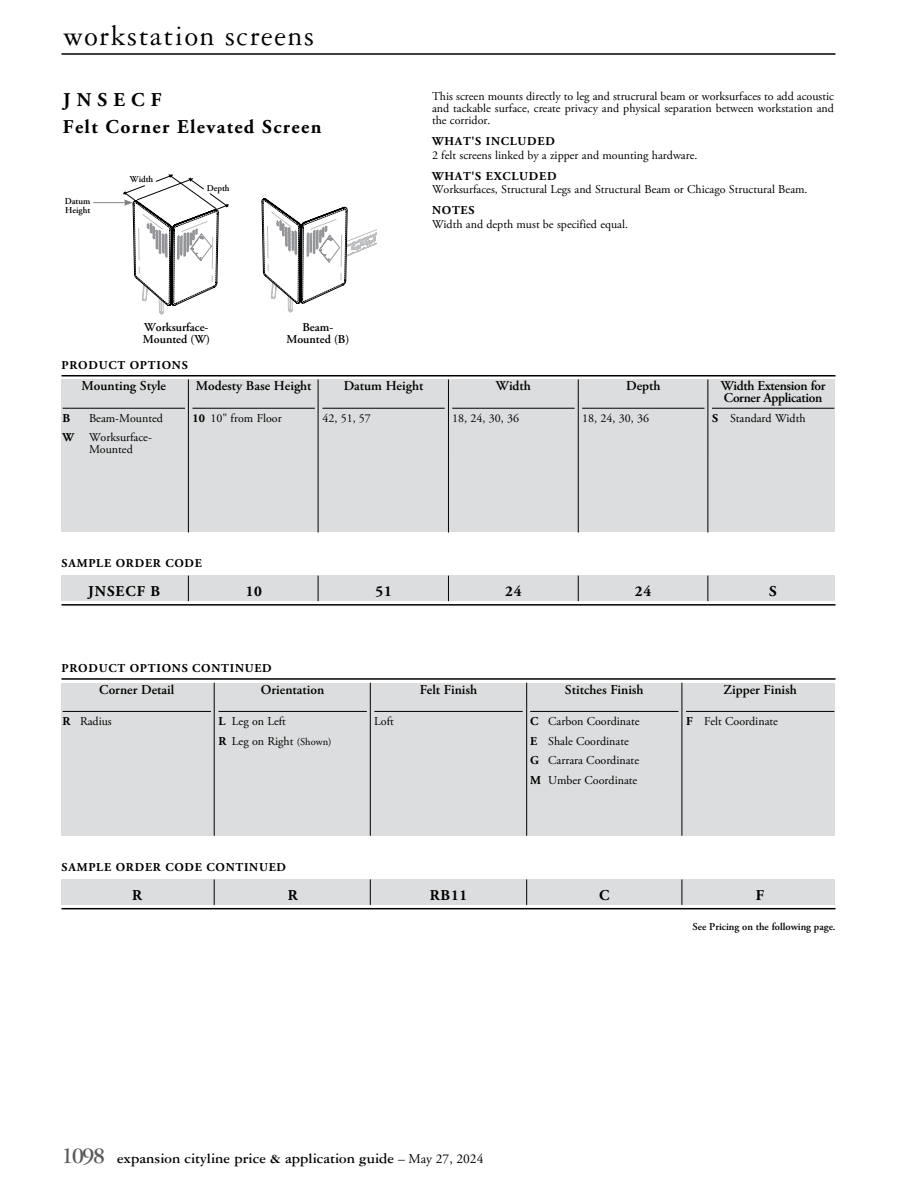
<style>
.page{position:relative;width:918px;height:1188px;background:#fff}
.page>*{position:absolute;margin:0;border:0;box-sizing:border-box;transform-origin:0 0}
.t1{font:30px "Garamond Three";letter-spacing:.05em;color:#000}
.t2{font:700 19.5px/27px "Adobe Garamond Pro";letter-spacing:.07em;color:#000}
.t3{font:700 15px "Garamond Three";color:#000}
.t4{font:700 15px "Adobe Garamond Pro";letter-spacing:.06em;color:#000}
.t5{font:600 13.5px "Adobe Garamond Pro";color:#000}
.t6{font:600 13.5px/12px "Adobe Garamond Pro";letter-spacing:-.025em;color:#000}
.t7{font:12px/19.5px "Adobe Garamond Pro";color:#000}
.t8{font:700 12px "Adobe Garamond Pro";letter-spacing:.065em;color:#000}
.t9{font:600 12px/12px "Adobe Garamond Pro";color:#000}
.t10{font:600 10.5px "Adobe Garamond Pro";color:#000}
.t11{font:600 9px/9px "Adobe Garamond Pro";color:#000}
.s1{font-weight:700}
.s2{font-size:10.5px}
.s3{font-size:24px;color:#58595b}
.s4{font-family:"Adobe Garamond Pro";font-weight:400;font-size:13.5px}
</style>
<div class="page">
<hr style="left:62px;top:53px;width:774px;height:2px;background:#000">
<svg style="left:261px;top:198px;width:116px;height:115px"></svg>
<hr style="left:93px;top:202px;width:33px;height:1px;background:#808285">
<svg style="left:123px;top:174px;width:106px;height:141px"></svg>
<div style="left:62px;top:380px;width:774px;height:152px;background:#dcddde"></div>
<hr style="left:63px;top:408px;width:122px;height:1px;background:#000">
<hr style="left:192px;top:408px;width:123px;height:1px;background:#000">
<hr style="left:322px;top:408px;width:123px;height:1px;background:#000">
<hr style="left:452px;top:408px;width:123px;height:1px;background:#000">
<hr style="left:582px;top:408px;width:122px;height:1px;background:#000">
<hr style="left:712px;top:408px;width:122px;height:1px;background:#000">
<hr style="left:62px;top:375px;width:774px;height:1px;background:#000">
<hr style="left:188px;top:379px;width:1px;height:154px;background:#000">
<hr style="left:578px;top:380px;width:1px;height:152px;background:#000">
<hr style="left:62px;top:604px;width:774px;height:2px;background:#000">
<div style="left:62px;top:576px;width:774px;height:25px;background:#dcddde"></div>
<svg style="left:188px;top:576px;width:1px;height:25px"></svg>
<svg style="left:578px;top:576px;width:1px;height:25px"></svg>
<div style="left:62px;top:683px;width:774px;height:153px;background:#dcddde"></div>
<hr style="left:63px;top:711px;width:148px;height:1px;background:#000">
<hr style="left:218px;top:711px;width:149px;height:1px;background:#000">
<hr style="left:374px;top:711px;width:149px;height:1px;background:#000">
<hr style="left:530px;top:711px;width:149px;height:1px;background:#000">
<hr style="left:686px;top:711px;width:148px;height:1px;background:#000">
<hr style="left:62px;top:678px;width:774px;height:2px;background:#000">
<hr style="left:370px;top:683px;width:1px;height:153px;background:#000">
<hr style="left:62px;top:908px;width:774px;height:1px;background:#000">
<div style="left:62px;top:879px;width:774px;height:26px;background:#dcddde"></div>
<svg style="left:370px;top:879px;width:1px;height:26px"></svg>
<hr style="left:214px;top:683px;width:1px;height:153px;background:#000">
<svg style="left:214px;top:879px;width:1px;height:26px"></svg>
<hr style="left:526px;top:683px;width:1px;height:153px;background:#000">
<svg style="left:526px;top:879px;width:1px;height:26px"></svg>
<hr style="left:682px;top:683px;width:1px;height:153px;background:#000">
<svg style="left:682px;top:879px;width:1px;height:26px"></svg>
<hr style="left:318px;top:379px;width:1px;height:154px;background:#000">
<svg style="left:318px;top:576px;width:1px;height:25px"></svg>
<hr style="left:448px;top:379px;width:1px;height:153px;background:#000">
<svg style="left:448px;top:576px;width:1px;height:25px"></svg>
<hr style="left:708px;top:379px;width:1px;height:154px;background:#000">
<svg style="left:708px;top:576px;width:1px;height:25px"></svg>
<h1 class="t1" style="left:63px;top:20px;width:253px">workstation screens</h1>
<h2 class="t2" style="left:63px;top:86px;width:260px">JNSECF<br>Felt Corner Elevated Screen</h2>
<p class="t11" style="left:65px;top:197px;width:27px">Datum<br>Height</p>
<p class="t11" style="left:130px;top:175px;width:25px">Width</p>
<p class="t11" style="left:207px;top:183px;width:24px">Depth</p>
<p class="t7" style="left:432px;top:91px;width:404px;line-height:12px;text-align:justify">This screen mounts directly to leg and strucrural beam or worksurfaces to add acoustic and tackable surface, create privacy and physical separation between workstation and the corridor.</p>
<p class="t8" style="left:432px;top:134px;width:124px">WHAT'S INCLUDED</p>
<p class="t7" style="left:432px;top:146px;width:267px">2 felt screens linked by a zipper and mounting hardware.</p>
<p class="t8" style="left:432px;top:169px;width:126px">WHAT'S EXCLUDED</p>
<p class="t7" style="left:432px;top:180px;width:377px">Worksurfaces, Structural Legs and Structural Beam or Chicago Structural Beam.</p>
<p class="t8" style="left:432px;top:203px;width:44px">NOTES</p>
<p class="t7" style="left:432px;top:215px;width:198px">Width and depth must be specified equal.</p>
<p class="t9" style="left:143px;top:322px;width:69px">Worksurface-<br>Mounted (W)</p>
<p class="t9" style="left:286px;top:322px;width:64px;text-align:center">Beam-<br>Mounted (B)</p>
<p class="t5" style="left:82px;top:378px;width:86px">Mounting Style</p>
<p class="t8" style="left:62px;top:358px;width:128px">PRODUCT OPTIONS</p>
<p class="t5" style="left:196px;top:378px;width:117px">Modesty Base Height</p>
<p class="t7" style="left:192px;top:409px;width:91px"><span class="s1">10</span> 10" from Floor</p>
<p class="t5" style="left:344px;top:378px;width:81px">Datum Height</p>
<p class="t7" style="left:322px;top:409px;width:50px">42, 51, 57</p>
<p class="t7" style="left:63px;top:409px;width:102px;text-indent:26px">Beam-Mounted<br><span class="s1">W</span> Worksurface-</p>
<p class="t7" style="left:89px;top:440px;width:45px">Mounted</p>
<p class="t8" style="left:63px;top:411px;width:9px">B</p>
<p class="t5" style="left:496px;top:378px;width:36px">Width</p>
<p class="t7" style="left:452px;top:409px;width:68px">18, 24, 30, 36</p>
<p class="t5" style="left:626px;top:378px;width:36px">Depth</p>
<p class="t7" style="left:582px;top:409px;width:68px">18, 24, 30, 36</p>
<p class="t6" style="left:721px;top:380px;width:106px">Width Extension for<br>Corner Application</p>
<p class="t7" style="left:712px;top:409px;width:95px"><span class="s1">S</span> Standard Width</p>
<p class="t8" style="left:62px;top:556px;width:142px">SAMPLE ORDER CODE</p>
<p class="t4" style="left:88px;top:582px;width:74px">JNSECF B</p>
<p class="t4" style="left:246px;top:582px;width:18px">10</p>
<p class="t4" style="left:375px;top:582px;width:18px">51</p>
<p class="t4" style="left:505px;top:582px;width:18px">24</p>
<p class="t4" style="left:635px;top:582px;width:18px">24</p>
<p class="t4" style="left:769px;top:582px;width:9px">S</p>
<p class="t8" style="left:62px;top:661px;width:212px">PRODUCT OPTIONS CONTINUED</p>
<p class="t5" style="left:99px;top:682px;width:76px">Corner Detail</p>
<p class="t7" style="left:63px;top:712px;width:51px"><span class="s1">R</span> Radius</p>
<p class="t5" style="left:261px;top:682px;width:65px">Orientation</p>
<p class="t7" style="left:218px;top:712px;width:115px"><span class="s1">L</span> Leg on Left<br><span class="s1">R</span> Leg on Right <span class="s2">(Shown)</span></p>
<p class="t7" style="left:374px;top:712px;width:21px">Loft</p>
<p class="t5" style="left:420px;top:682px;width:59px">Felt Finish</p>
<p class="t5" style="left:565px;top:682px;width:80px">Stitches Finish</p>
<p class="t7" style="left:530px;top:712px;width:111px"><span class="s1">C</span> Carbon Coordinate<br><span class="s1">E</span> Shale Coordinate<br><span class="s1">G</span> Carrara Coordinate<br><span class="s1">M</span> Umber Coordinate</p>
<p class="t5" style="left:724px;top:682px;width:75px">Zipper Finish</p>
<p class="t7" style="left:686px;top:712px;width:93px"><span class="s1">F</span> Felt Coordinate</p>
<p class="t8" style="left:62px;top:860px;width:226px">SAMPLE ORDER CODE CONTINUED</p>
<p class="t4" style="left:132px;top:886px;width:11px">R</p>
<p class="t4" style="left:288px;top:886px;width:11px">R</p>
<p class="t4" style="left:430px;top:886px;width:39px">RB11</p>
<p class="t4" style="left:599px;top:886px;width:12px">C</p>
<p class="t4" style="left:756px;top:886px;width:10px">F</p>
<p class="t10" style="left:693px;top:921px;width:145px">See Pricing on the following page.</p>
<p class="t3" style="left:62px;top:1150px;width:423px"><span class="s3">1098</span> expansion cityline price &amp; application guide <span class="s4">– May 27, 2024</span></p>
</div>
